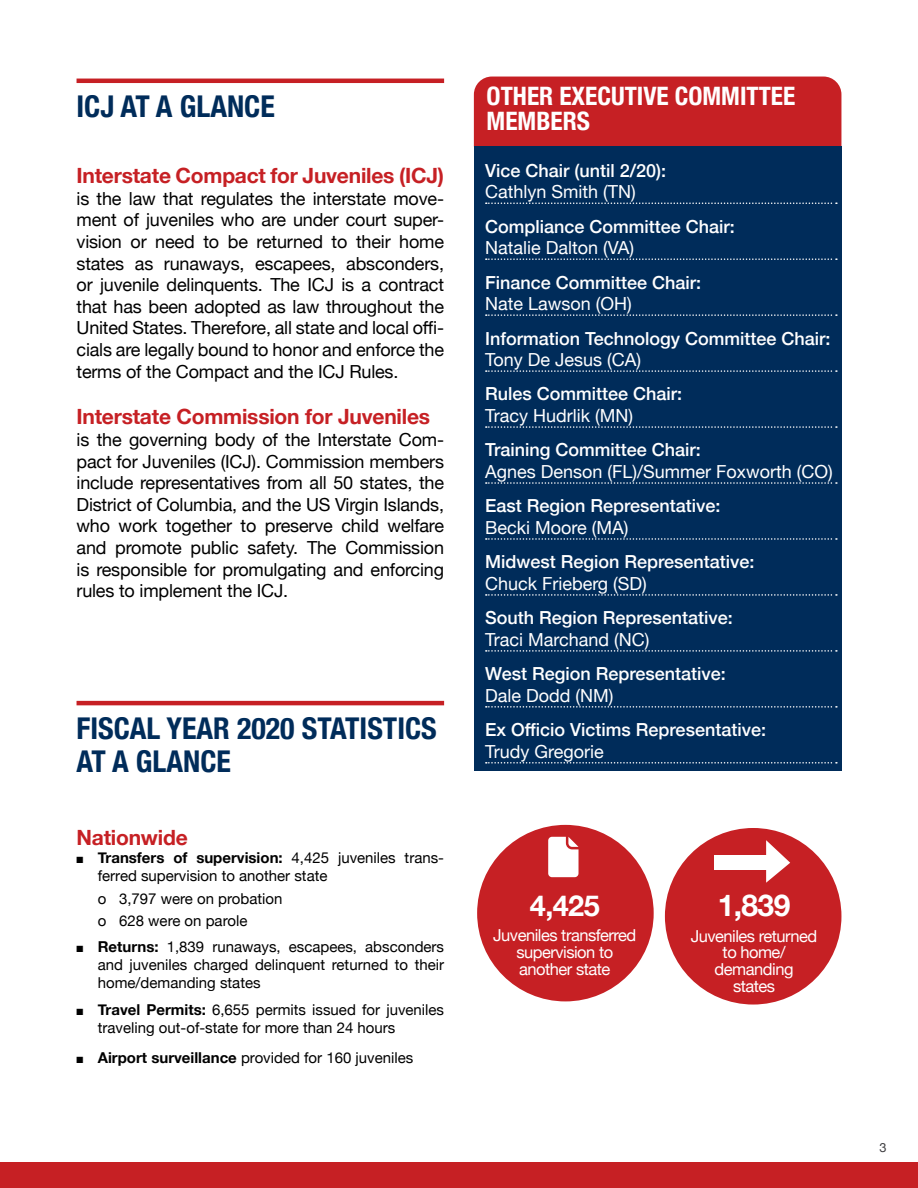
<style>
.page{position:relative;width:918px;height:1188px;background:#fff}
.page>*{position:absolute;margin:0;border:0;box-sizing:border-box;transform-origin:0 0}
.t1{font:700 condensed 30px/32.8px "Helvetica Neue";color:#002c5a}
.t2{font:700 30px "Helvetica Neue";color:#fff}
.t3{font:700 28.8px "Helvetica Neue";color:#fff}
.t4{font:700 condensed 25.35px/24.6px "Helvetica Neue";color:#fff}
.t5{font:700 21px "Helvetica Neue";letter-spacing:-.01em;color:#c62024}
.t6{font:18px/21.6px "Helvetica Neue";letter-spacing:-.01em;color:#000;text-align:justify}
.t7{font:500 18px "Helvetica Neue";color:#fff}
.t8{font:18px "Helvetica Neue";color:#fff}
.t9{font:16.5px/16.8px "Helvetica Neue";letter-spacing:-.03em;color:#fff;text-align:center}
.t10{font:15px/18px "Helvetica Neue";color:#000}
.t11{font:12.75px "Helvetica Neue";color:#3e3d40}
.s1{font-weight:700}
</style>
<div class="page">
<div style="left:0;top:1162px;width:918px;height:26px;background:#c62024"></div>
<div style="left:474px;top:77px;width:367px;height:70px;background:#c62024"></div>
<hr style="left:77px;top:79px;width:367px;height:4px;background:#c62024">
<div style="left:474px;top:147px;width:367px;height:624px;background:#002c5a"></div>
<svg style="left:486px;top:202px;width:351px;height:2px"></svg>
<svg style="left:486px;top:258px;width:351px;height:2px"></svg>
<svg style="left:486px;top:314px;width:351px;height:2px"></svg>
<svg style="left:486px;top:370px;width:351px;height:2px"></svg>
<svg style="left:486px;top:426px;width:351px;height:2px"></svg>
<svg style="left:486px;top:482px;width:351px;height:2px"></svg>
<svg style="left:486px;top:538px;width:351px;height:2px"></svg>
<svg style="left:486px;top:594px;width:351px;height:2px"></svg>
<svg style="left:486px;top:650px;width:351px;height:2px"></svg>
<svg style="left:486px;top:706px;width:351px;height:2px"></svg>
<svg style="left:486px;top:762px;width:351px;height:2px"></svg>
<hr style="left:77px;top:701px;width:367px;height:4px;background:#c62024">
<div style="left:477px;top:825px;width:177px;height:176px;background:#c62024;border-radius:50%"></div>
<div style="left:665px;top:828px;width:176px;height:177px;background:#c62024;border-radius:50%"></div>
<svg style="left:548px;top:837px;width:31px;height:40px"></svg>
<div style="left:715px;top:855px;width:52px;height:15px;background:#fff"></div>
<svg style="left:766px;top:840px;width:24px;height:43px"></svg>
<h1 class="t1" style="left:77px;top:88px;width:200px">ICJ AT A GLANCE</h1>
<h3 class="t4" style="left:487px;top:82px;width:310px">OTHER EXECUTIVE COMMITTEE<br>MEMBERS</h3>
<p class="t7" style="left:485px;top:156px;width:183px">Vice Chair (until 2/20):</p>
<p class="t8" style="left:485px;top:179px;width:152px">Cathlyn Smith (TN)</p>
<p class="t7" style="left:485px;top:212px;width:251px">Compliance Committee Chair:</p>
<p class="t8" style="left:485px;top:235px;width:151px">Natalie Dalton (VA)</p>
<p class="t7" style="left:485px;top:268px;width:218px">Finance Committee Chair:</p>
<p class="t8" style="left:485px;top:291px;width:148px">Nate Lawson (OH)</p>
<p class="t7" style="left:485px;top:324px;width:347px">Information Technology Committee Chair:</p>
<p class="t8" style="left:485px;top:347px;width:158px">Tony De Jesus (CA)</p>
<p class="t7" style="left:485px;top:380px;width:199px">Rules Committee Chair:</p>
<p class="t8" style="left:485px;top:403px;width:150px">Tracy Hudrlik (MN)</p>
<p class="t7" style="left:485px;top:436px;width:217px">Training Committee Chair:</p>
<p class="t8" style="left:485px;top:459px;width:349px">Agnes Denson (FL)/Summer Foxworth (CO)</p>
<p class="t7" style="left:485px;top:492px;width:237px">East Region Representative:</p>
<p class="t8" style="left:485px;top:515px;width:145px">Becki Moore (MA)</p>
<p class="t7" style="left:485px;top:547px;width:271px">Midwest Region Representative:</p>
<p class="t8" style="left:485px;top:571px;width:163px">Chuck Frieberg (SD)</p>
<p class="t7" style="left:485px;top:603px;width:249px">South Region Representative:</p>
<p class="t8" style="left:485px;top:627px;width:166px">Traci Marchand (NC)</p>
<p class="t7" style="left:485px;top:659px;width:242px">West Region Representative:</p>
<p class="t8" style="left:485px;top:683px;width:130px">Dale Dodd (NM)</p>
<p class="t7" style="left:485px;top:715px;width:282px">Ex Officio Victims Representative:</p>
<p class="t8" style="left:485px;top:738px;width:120px">Trudy Gregorie</p>
<p class="t5" style="left:77px;top:159px;width:369px">Interstate Compact for Juveniles (ICJ)</p>
<p class="t6" style="left:77px;top:189px;width:369px">is the law that regulates the interstate move&shy;ment of juveniles who are under court super&shy;vision or need to be returned to their home states as runaways, escapees, absconders, or juvenile delinquents. The ICJ is a contract that has been adopted as law throughout the United States. Therefore, all state and local offi&shy;cials are legally bound to honor and enforce the terms of the Compact and the ICJ Rules.</p>
<p class="t5" style="left:77px;top:400px;width:355px">Interstate Commission for Juveniles</p>
<p class="t6" style="left:77px;top:430px;width:369px">is the governing body of the Interstate Com&shy;pact for Juveniles (ICJ). Commission members include representatives from all 50 states, the District of Columbia, and the US Virgin Islands, who work together to preserve child welfare and promote public safety. The Commission is responsible for promulgating and enforcing rules to implement the ICJ.</p>
<h1 class="t1" style="left:77px;top:710px;width:362px">FISCAL YEAR 2020 STATISTICS<br>AT A GLANCE</h1>
<p class="t5" style="left:77px;top:821px;width:113px">Nationwide</p>
<p class="t10" style="left:98px;top:850px;width:348px;text-indent:-21px">■ <span class="s1">Transfers of supervision:</span> 4,425 juveniles trans&shy;ferred supervision to another state</p>
<p class="t10" style="left:98px;top:888px;width:186px;line-height:22.2px">o 3,797 were on probation o 628 were on parole</p>
<p class="t10" style="left:98px;top:939px;width:348px;text-align:justify;text-indent:-21px">■ <span class="s1">Returns:</span> 1,839 runaways, escapees, absconders and juveniles charged delinquent returned to their home/demanding states</p>
<p class="t10" style="left:98px;top:1001px;width:348px;text-indent:-21px">■ <span class="s1">Travel Permits:</span> 6,655 permits issued for juveniles traveling out-of-state for more than 24 hours</p>
<p class="t10" style="left:77px;top:1050px;width:338px">■ <span class="s1">Airport surveillance</span> provided for 160 juveniles</p>
<h2 class="t3" style="left:530px;top:883px;width:71px">4,425</h2>
<p class="t9" style="left:493px;top:928px;width:145px">Juveniles transferred supervision to another state</p>
<h1 class="t2" style="left:718px;top:882px;width:74px">1,839</h1>
<p class="t9" style="left:691px;top:928px;width:128px">Juveniles returned to home/ demanding<br>states</p>
<p class="t11" style="left:880px;top:1138px;width:9px">3</p>
</div>
